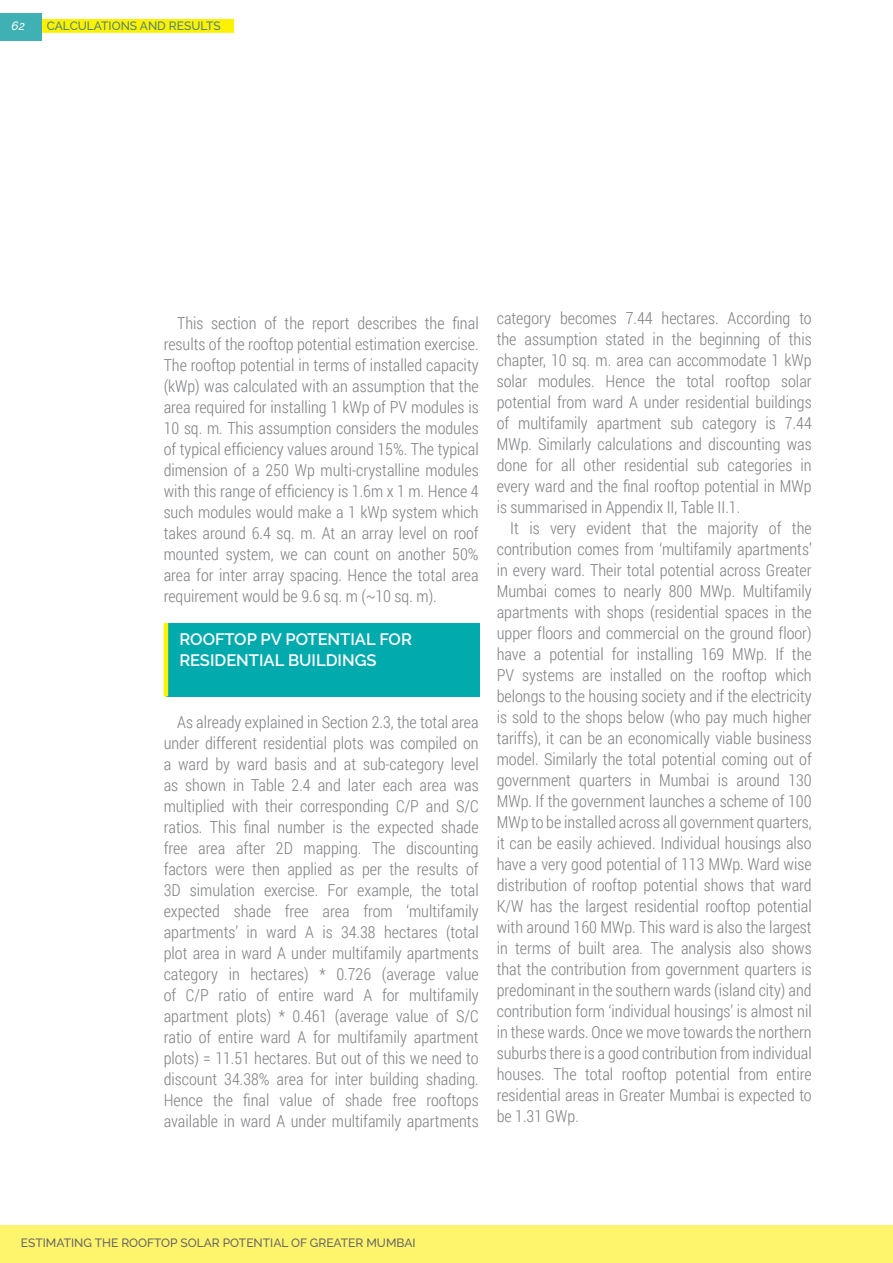
<style>
.page{position:relative;width:893px;height:1263px;background:#fff}
.page>*{position:absolute;margin:0;border:0;box-sizing:border-box;transform-origin:0 0}
.t1{font:300 16.5px/21px "Roboto Condensed";color:#808285;text-align:justify}
.t2{font:600 16.5px/21px "Raleway";color:#fff}
.t3{font:500 12px "Raleway";color:#666}
.t4{font:500 12px "Raleway";color:#4c817f}
.t5{font:italic 500 12px "Raleway";color:#fff}
</style>
<div class="page">
<div style="left:166px;top:623px;width:313px;height:73px;background:#00aaad"></div>
<hr style="left:164px;top:623px;width:4px;height:73px;background:#fff200">
<svg style="left:42px;top:19px;width:192px;height:14px;background:#fff202"></svg>
<div style="left:0;top:1225px;width:893px;height:38px;background:#fff56d"></div>
<div style="left:0;top:13px;width:42px;height:27px;background:#3fb0b3"></div>
<p class="t5" style="left:12px;top:19px;width:15px">62</p>
<p class="t4" style="left:47px;top:19px;width:176px">CALCULATIONS AND RESULTS</p>
<p class="t1" style="left:164px;top:312px;width:317px;text-indent:13px">This section of the report describes the final results of the rooftop potential estimation exercise.<br>The rooftop potential in terms of installed capacity (kWp) was calculated with an assumption that the area required for installing 1 kWp of PV modules is 10 sq. m. This assumption considers the modules of typical efficiency values around 15%. The typical dimension of a 250 Wp multi-crystalline modules with this range of efficiency is 1.6m x 1 m. Hence 4 such modules would make a 1 kWp system which takes around 6.4 sq. m. At an array level on roof mounted system, we can count on another 50% area for inter array spacing. Hence the total area requirement would be 9.6 sq. m (~10 sq. m).</p>
<p class="t2" style="left:179px;top:629px;width:234px">ROOFTOP PV POTENTIAL FOR<br>RESIDENTIAL BUILDINGS</p>
<p class="t1" style="left:164px;top:711px;width:317px;text-indent:13px">As already explained in Section 2.3, the total area under different residential plots was compiled on a ward by ward basis and at sub-category level as shown in Table 2.4 and later each area was multiplied with their corresponding C/P and S/C ratios. This final number is the expected shade free area after 2D mapping. The discounting factors were then applied as per the results of 3D simulation exercise. For example, the total expected shade free area from ‘multifamily apartments’ in ward A is 34.38 hectares (total plot area in ward A under multifamily apartments category in hectares) * 0.726 (average value of C/P ratio of entire ward A for multifamily apartment plots) * 0.461 (average value of S/C ratio of entire ward A for multifamily apartment plots) = 11.51 hectares. But out of this we need to discount 34.38% area for inter building shading.<br>Hence the final value of shade free rooftops available in ward A under multifamily apartments</p>
<p class="t1" style="left:497px;top:307px;width:317px">category becomes 7.44 hectares. According to the assumption stated in the beginning of this chapter, 10 sq. m. area can accommodate 1 kWp solar modules. Hence the total rooftop solar potential from ward A under residential buildings of multifamily apartment sub category is 7.44<br>MWp. Similarly calculations and discounting was done for all other residential sub categories in every ward and the final rooftop potential in MWp is summarised in Appendix II, Table II.1.</p>
<p class="t1" style="left:497px;top:517px;width:317px;text-indent:13px">It is very evident that the majority of the contribution comes from ‘multifamily apartments’ in every ward. Their total potential across Greater Mumbai comes to nearly 800 MWp. Multifamily apartments with shops (residential spaces in the upper floors and commercial on the ground floor) have a potential for installing 169 MWp. If the PV systems are installed on the rooftop which belongs to the housing society and if the electricity is sold to the shops below (who pay much higher tariffs), it can be an economically viable business model. Similarly the total potential coming out of government quarters in Mumbai is around 130<br>MWp. If the government launches a scheme of 100<br>MWp to be installed across all government quarters, it can be easily achieved. Individual housings also have a very good potential of 113 MWp. Ward wise distribution of rooftop potential shows that ward K/W has the largest residential rooftop potential with around 160 MWp. This ward is also the largest in terms of built area. The analysis also shows that the contribution from government quarters is predominant in the southern wards (island city) and contribution form ‘individual housings’ is almost nil in these wards. Once we move towards the northern suburbs there is a good contribution from individual houses. The total rooftop potential from entire residential areas in Greater Mumbai is expected to be 1.31 GWp.</p>
<p class="t3" style="left:21px;top:1236px;width:396px">ESTIMATING THE ROOFTOP SOLAR POTENTIAL OF GREATER MUMBAI</p>
</div>
